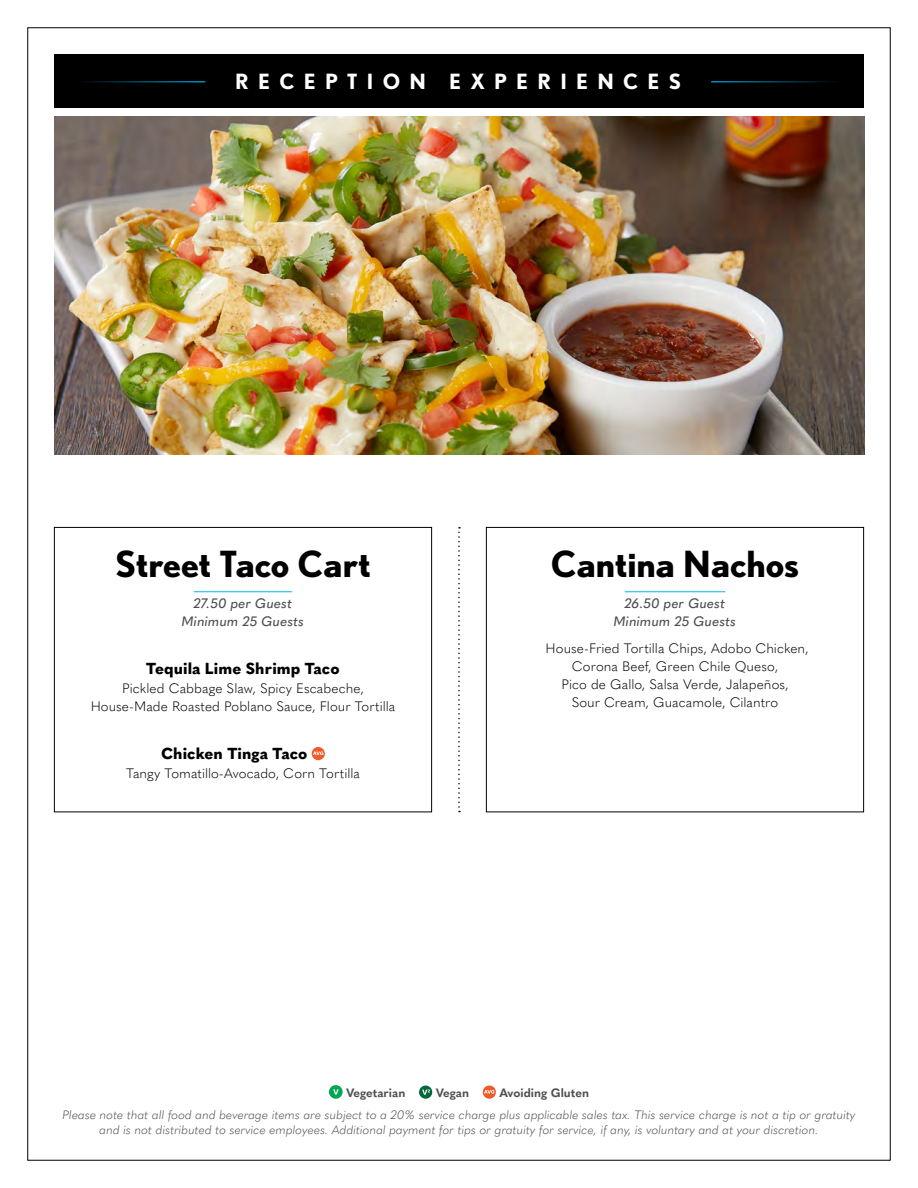
<style>
.page{position:relative;width:918px;height:1188px;background:#fff}
.page>*{position:absolute;margin:0;border:0;box-sizing:border-box;transform-origin:0 0}
.t1{font:700 36px "Nobel";color:#000}
.t2{font:700 21px "Nobel";letter-spacing:.44em;color:#fff}
.t3{font:800 15.75px "Quasimoda";letter-spacing:.005em;color:#000}
.t4{font:300 13.5px/18px "Quasimoda";letter-spacing:.005em;color:#000;text-align:center}
.t5{font:italic 500 13.5px/18px "Quasimoda";letter-spacing:.01em;color:#4d4d4d;text-align:center}
.t6{font:italic 300 12px/15px "Quasimoda";color:#4d4d4d;text-align:center}
.t7{font:700 12px "Quasimoda";color:#4d4d4d}
</style>
<div class="page">
<div style="left:54px;top:54px;width:810px;height:54px;background:#000"></div>
<svg style="left:329px;top:1085px;width:14px;height:14px"></svg>
<svg style="left:419px;top:1086px;width:13px;height:13px"></svg>
<svg style="left:483px;top:1086px;width:13px;height:13px"></svg>
<hr style="left:625px;top:591px;width:100px;height:1px;background:#00b5ef">
<div style="left:486px;top:527px;width:378px;height:285px;border:1px solid #000"></div>
<hr style="left:194px;top:591px;width:98px;height:1px;background:#00b5ef">
<svg style="left:312px;top:747px;width:13px;height:13px"></svg>
<div style="left:54px;top:527px;width:378px;height:285px;border:1px solid #000"></div>
<svg style="left:458px;top:527px;width:2px;height:285px"></svg>
<hr style="left:76px;top:81px;width:129px;height:1px;background:#00b5ef">
<hr style="left:711px;top:81px;width:130px;height:1px;background:#00b5ef">
<img style="left:55px;top:117px;width:810px;height:337px">
<h2 class="t2" style="left:235px;top:69px;width:447px">RECEPTION EXPERIENCES</h2>
<h1 class="t1" style="left:115px;top:542px;width:257px">Street Taco Cart</h1>
<p class="t5" style="left:182px;top:594px;width:124px">27.50 per Guest<br>Minimum 25 Guests</p>
<h3 class="t3" style="left:146px;top:656px;width:195px">Tequila Lime Shrimp Taco</h3>
<p class="t4" style="left:91px;top:678px;width:306px">Pickled Cabbage Slaw, Spicy Escabeche,<br>House-Made Roasted Poblano Sauce, Flour Tortilla</p>
<h3 class="t3" style="left:161px;top:741px;width:148px">Chicken Tinga Taco</h3>
<p class="t4" style="left:126px;top:763px;width:235px">Tangy Tomatillo-Avocado, Corn Tortilla</p>
<h1 class="t1" style="left:551px;top:542px;width:250px">Cantina Nachos</h1>
<p class="t5" style="left:614px;top:594px;width:124px">26.50 per Guest<br>Minimum 25 Guests</p>
<p class="t4" style="left:546px;top:638px;width:264px">House-Fried Tortilla Chips, Adobo Chicken, Corona Beef, Green Chile Queso,<br>Pico de Gallo, Salsa Verde, Jalapeños,<br>Sour Cream, Guacamole, Cilantro</p>
<p class="t7" style="left:346px;top:1084px;width:61px">Vegetarian</p>
<p class="t7" style="left:436px;top:1084px;width:35px">Vegan</p>
<p class="t7" style="left:499px;top:1084px;width:91px">Avoiding Gluten</p>
<p class="t6" style="left:62px;top:1106px;width:795px">Please note that all food and beverage items are subject to a 20% service charge plus applicable sales tax. This service charge is not a tip or gratuity and is not distributed to service employees. Additional payment for tips or gratuity for service, if any, is voluntary and at your discretion.</p>
</div>
